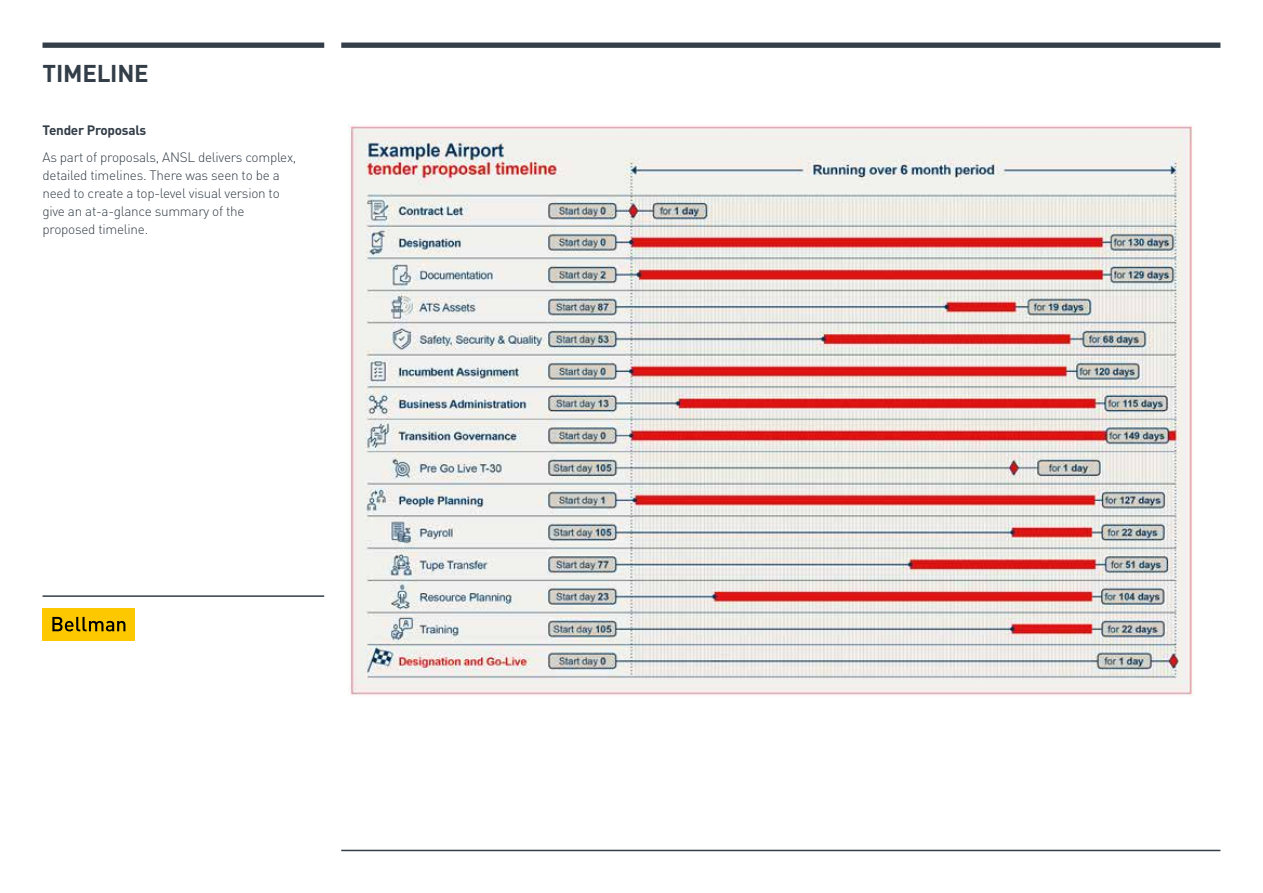
<style>
.page{position:relative;width:1263px;height:893px;background:#fff}
.page>*{position:absolute;margin:0;border:0;box-sizing:border-box;transform-origin:0 0}
.t1{font:700 24px "DIN Pro";letter-spacing:-.01em;color:#333e48}
.t2{font:300 13.5px/18px "DIN Pro";letter-spacing:-.02em;color:#333e48}
.t3{font:700 13.5px "DIN Pro";letter-spacing:-.02em;color:#333e48}
</style>
<div class="page">
<div style="left:43px;top:43px;width:281px;height:5px;background:#333e48"></div>
<div style="left:43px;top:608px;width:92px;height:32px;background:#fec800"></div>
<svg style="left:52px;top:617px;width:73px;height:14px"></svg>
<hr style="left:43px;top:595px;width:281px;height:2px;background:#333e48">
<hr style="left:341px;top:850px;width:879px;height:1px;background:#333e48">
<div style="left:341px;top:43px;width:879px;height:5px;background:#333e48"></div>
<img style="left:349px;top:125px;width:844px;height:571px">
<h1 class="t1" style="left:43px;top:57px;width:108px">TIMELINE</h1>
<p class="t3" style="left:43px;top:121px;width:105px">Tender Proposals</p>
<p class="t2" style="left:43px;top:147px;width:255px">As part of proposals, ANSL delivers complex, detailed timelines. There was seen to be a need to create a top-level visual version to give an at-a-glance summary of the proposed timeline.</p>
</div>
